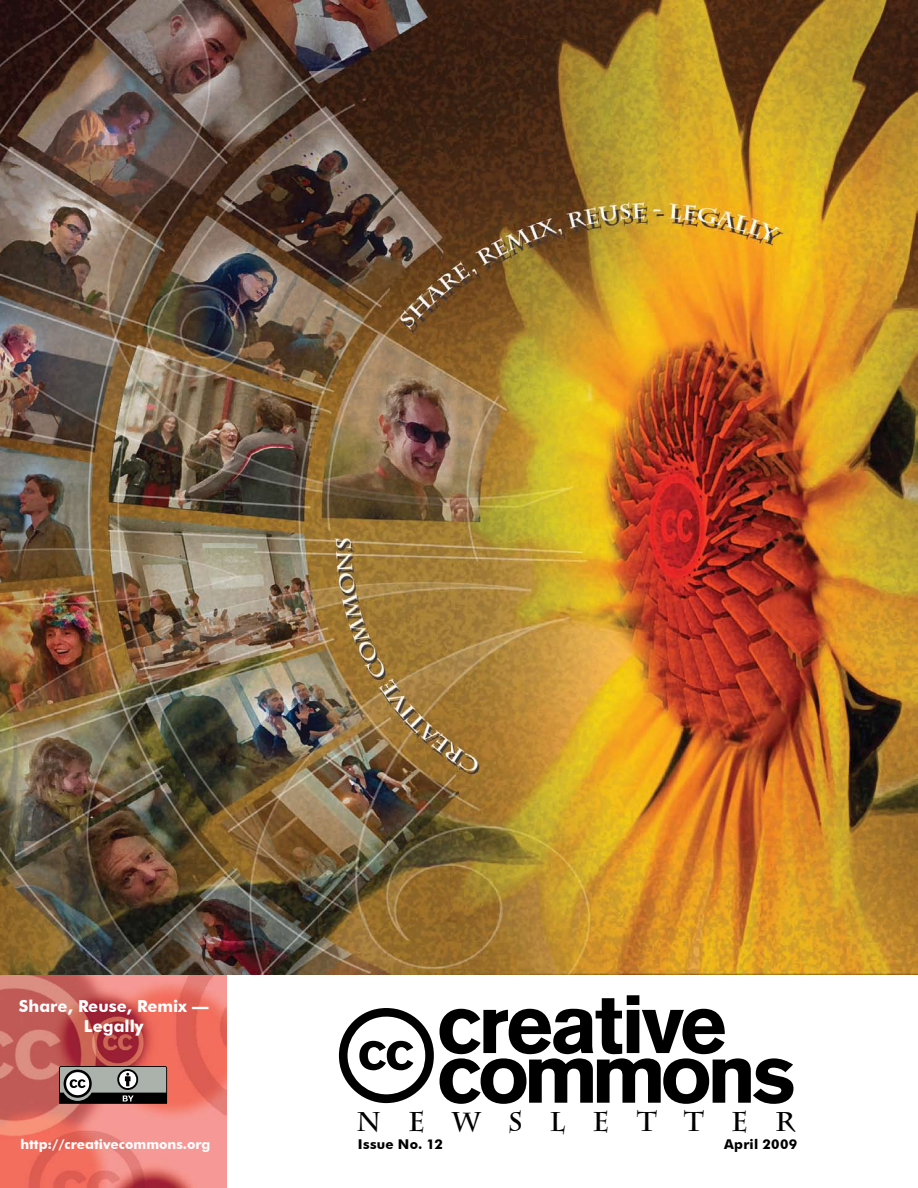
<style>
.page{position:relative;width:918px;height:1188px;background:#fff}
.page>*{position:absolute;margin:0;border:0;box-sizing:border-box;transform-origin:0 0}
.t1{font:700 27px "Charlesworth";letter-spacing:1em;color:#000}
.t2{font:700 16.5px/19.8px "Futura BT";color:#fff;text-align:center}
.t3{font:700 13.5px "Futura BT";color:#fff}
.t4{font:700 13.5px "Futura BT";letter-spacing:.015em;color:#000}
</style>
<div class="page">
<img style="left:0;top:975px;width:226px;height:213px">
<img style="left:0;top:0;width:918px;height:975px">
<svg style="left:59px;top:1066px;width:109px;height:39px;background:#777673"></svg>
<svg style="left:440px;top:995px;width:353px;height:109px"></svg>
<svg style="left:339px;top:1008px;width:95px;height:95px"></svg>
<p class="t2" style="left:19px;top:996px;width:191px">Share, Reuse, Remix —<br>Legally</p>
<p class="t3" style="left:20px;top:1136px;width:192px">http://creativecommons.org</p>
<h1 class="t1" style="left:357px;top:1106px;width:440px">NEWSLETTER</h1>
<p class="t4" style="left:358px;top:1136px;width:86px">Issue No. 12</p>
<p class="t4" style="left:724px;top:1136px;width:75px">April 2009</p>
</div>
